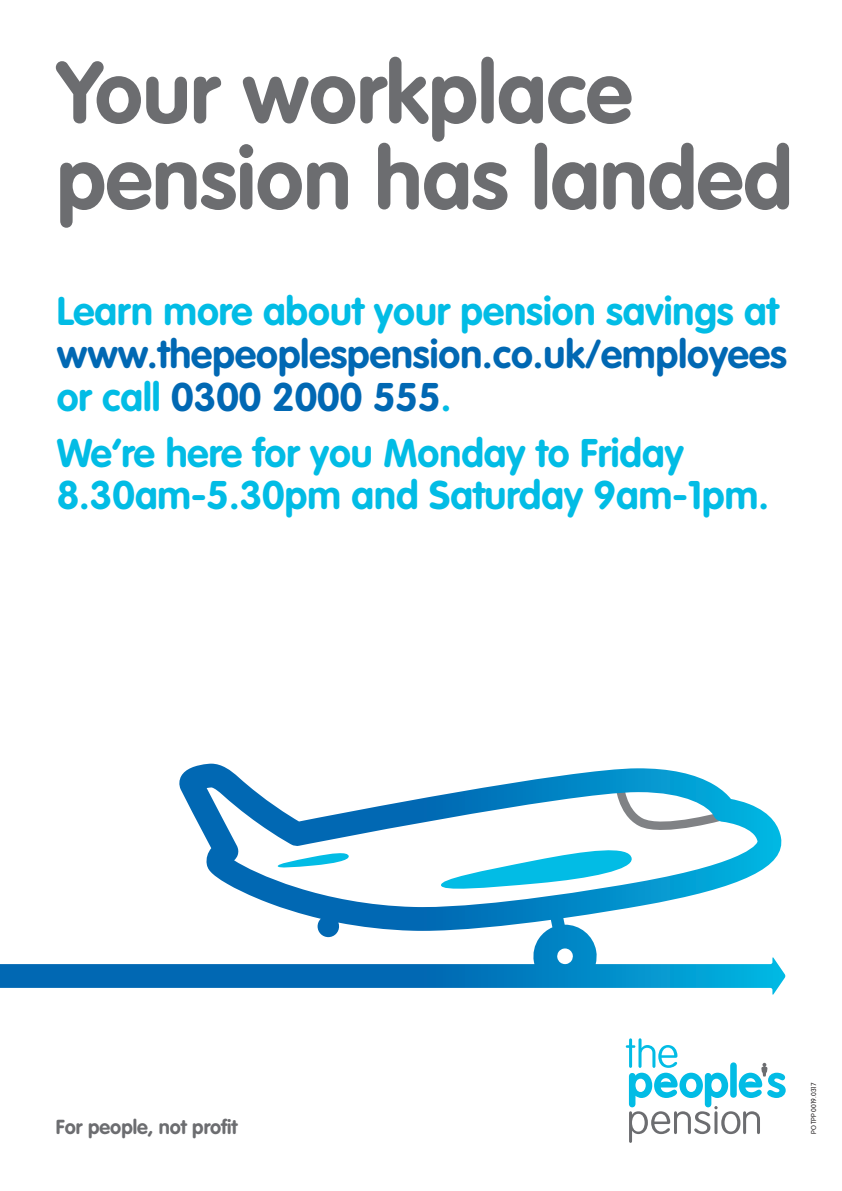
<style>
.page{position:relative;width:842px;height:1191px;background:#fff}
.page>*{position:absolute;margin:0;border:0;box-sizing:border-box;transform-origin:0 0}
.t1{font:700 86px/86px "VAG Rounded Std";color:#6c6d70}
.t2{font:700 39.4px/42.6px "VAG Rounded Std";color:#02bce5}
.t3{font:700 39.4px/42.7px "VAG Rounded Std";color:#0168b3}
.t4{font:700 20px "VAG Rounded Std";color:#6c6d70}
.t5{font:300 7px "VAG Rounded Std";color:#231f20}
.s1{color:#02bce5}
</style>
<div class="page">
<svg style="left:626px;top:1038px;width:160px;height:104px"></svg>
<svg style="left:0;top:763px;width:786px;height:231px"></svg>
<h1 class="t1" style="left:57px;top:53px;width:737px">Your workplace pension has landed</h1>
<p class="t2" style="left:57px;top:291px;width:723px">Learn more about your pension savings at</p>
<p class="t3" style="left:57px;top:334px;width:732px">www.thepeoplespension.co.uk/employees <span class="s1">or call</span> 0300 2000 555<span class="s1">.</span></p>
<p class="t2" style="left:57px;top:433px;width:714px">We’re here for you Monday to Friday<br>8.30am-5.30pm and Saturday 9am-1pm.</p>
<p class="t4" style="left:56px;top:1114px;width:183px">For people, not profit</p>
<p class="t5" style="left:810px;top:1134px;width:53px;rotate:-90deg">PO TPP 0019.0317</p>
</div>
